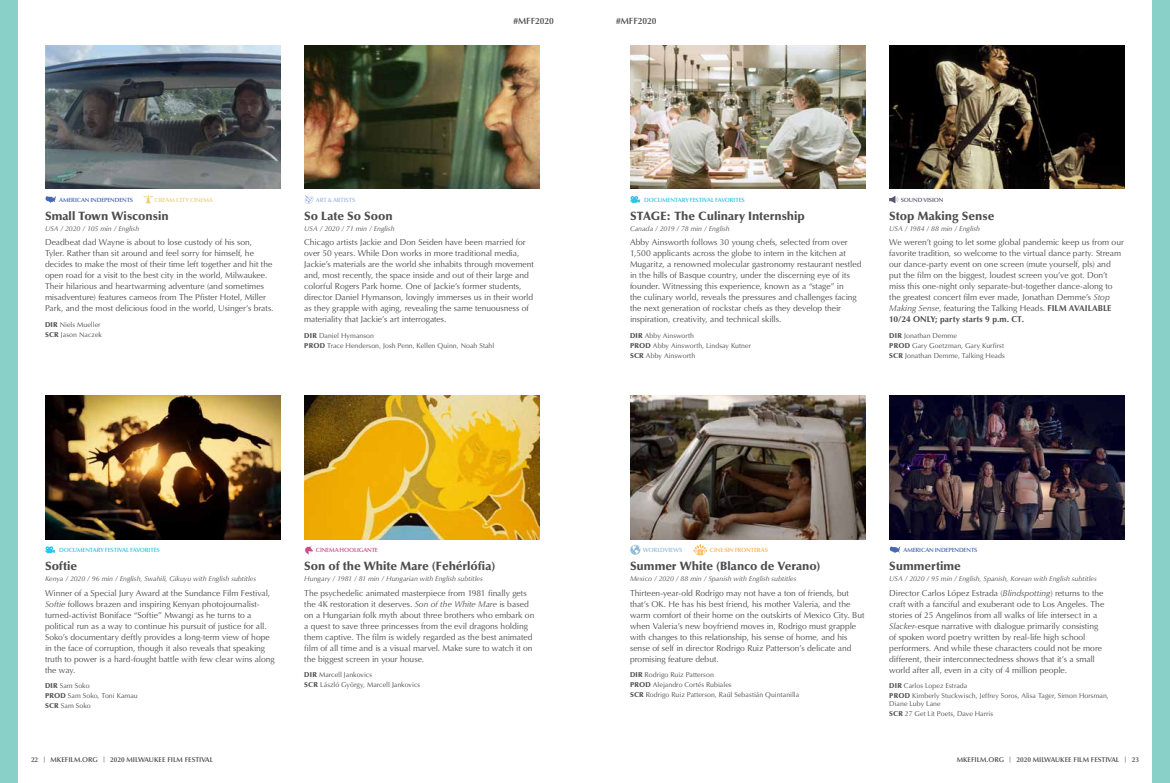
<style>
.page{position:relative;width:1170px;height:783px;background:#fff}
.page>*{position:absolute;margin:0;border:0;box-sizing:border-box;transform-origin:0 0}
.t1{font:900 12px "Optima LT Std";color:#4d4d4f}
.t2{font:600 9px "Optima LT Std";color:#4d4d4f}
.t3{font:8.5px/11px "Optima LT Std";color:#4d4d4f}
.t4{font:7px/9.8px "Optima LT Std";letter-spacing:.005em;color:#4d4d4f}
.t5{font:italic 7px "Optima LT Std";color:#4d4d4f}
.t6{font:600 7px "Optima LT Std";color:#4d4d4f}
.t7{font:600 6.1px "Optima LT Std";letter-spacing:-.02em;color:#2dc3e9}
.t8{font:600 6.1px "Optima LT Std";letter-spacing:-.02em;color:#4468b1}
.t9{font:600 6.1px "Optima LT Std";letter-spacing:-.02em;color:#c84b8a}
.t10{font:600 6.1px "Optima LT Std";letter-spacing:-.02em;color:#fbb04b}
.t11{font:600 6.1px "Optima LT Std";letter-spacing:-.015em;color:#ecce76}
.t12{font:600 6.1px "Optima LT Std";letter-spacing:-.02em;color:#a2b9e0}
.t13{font:600 6.1px "Optima LT Std";letter-spacing:-.02em;color:#5c5372}
.t14{font:600 6.1px "Optima LT Std";letter-spacing:-.02em;color:#94bbd8}
.s1{font-weight:900}
.s2{font-style:italic}
.s3{font-weight:700}
.s4{font-size:6px}
</style>
<div class="page">
<div style="left:1152px;top:0;width:18px;height:783px;background:#89d0c8"></div>
<div style="left:0;top:0;width:18px;height:783px;background:#89d0c8"></div>
<svg style="left:631px;top:196px;width:9px;height:7px"></svg>
<svg style="left:46px;top:546px;width:9px;height:7px"></svg>
<img style="left:304px;top:45px;width:236px;height:144px">
<svg style="left:305px;top:195px;width:8px;height:9px"></svg>
<svg style="left:45px;top:196px;width:11px;height:7px"></svg>
<svg style="left:143px;top:194px;width:11px;height:9px"></svg>
<img style="left:45px;top:45px;width:236px;height:144px">
<img style="left:304px;top:395px;width:236px;height:144px">
<img style="left:45px;top:395px;width:236px;height:144px">
<svg style="left:305px;top:545px;width:8px;height:10px"></svg>
<img style="left:889px;top:45px;width:236px;height:144px">
<img style="left:630px;top:45px;width:236px;height:144px">
<img style="left:889px;top:395px;width:236px;height:144px">
<img style="left:630px;top:395px;width:236px;height:144px">
<svg style="left:630px;top:545px;width:11px;height:10px"></svg>
<svg style="left:693px;top:544px;width:14px;height:11px"></svg>
<svg style="left:889px;top:196px;width:9px;height:7px"></svg>
<svg style="left:890px;top:546px;width:11px;height:7px"></svg>
<p class="t2" style="left:513px;top:16px;width:42px">#MFF2020</p>
<p class="t2" style="left:616px;top:15px;width:42px">#MFF2020</p>
<p class="t8" style="left:59px;top:196px;width:76px">AMERICAN INDEPENDENTS</p>
<p class="t11" style="left:155px;top:196px;width:60px">CREAM CITY CINEMA</p>
<p class="t12" style="left:316px;top:196px;width:41px">ART &amp; ARTISTS</p>
<h1 class="t1" style="left:45px;top:209px;width:125px">Small Town Wisconsin</h1>
<p class="t5" style="left:45px;top:224px;width:96px">USA / 2020 / 105 min / English</p>
<p class="t3" style="left:45px;top:237px;width:230px">Deadbeat dad Wayne is about to lose custody of his son, Tyler. Rather than sit around and feel sorry for himself, he decides to make the most of their time left together and hit the open road for a visit to the best city in the world, Milwaukee.<br>Their hilarious and heartwarming adventure (and sometimes misadventure) features cameos from The Pfister Hotel, Miller Park, and the most delicious food in the world, Usinger’s brats.</p>
<p class="t4" style="left:45px;top:320px;width:59px"><span class="s1">DIR</span> Niels Mueller<br><span class="s1">SCR</span> Jason Naczek</p>
<h1 class="t1" style="left:304px;top:209px;width:90px">So Late So Soon</h1>
<p class="t5" style="left:304px;top:224px;width:92px">USA / 2020 / 71 min / English</p>
<p class="t3" style="left:304px;top:237px;width:231px">Chicago artists Jackie and Don Seiden have been married for over 50 years. While Don works in more traditional media, Jackie’s materials are the world she inhabits through movement and, most recently, the space inside and out of their large and colorful Rogers Park home. One of Jackie’s former students, director Daniel Hymanson, lovingly immerses us in their world as they grapple with aging, revealing the same tenuousness of materiality that Jackie’s art interrogates.</p>
<p class="t4" style="left:304px;top:331px;width:192px"><span class="s1">DIR</span> Daniel Hymanson<br><span class="s1">PROD</span> Trace Henderson, Josh Penn, Kellen Quinn, Noah Stahl</p>
<p class="t7" style="left:644px;top:196px;width:102px">DOCUMENTARY FESTIVAL FAVORITES</p>
<h1 class="t1" style="left:630px;top:209px;width:176px">STAGE: The Culinary Internship</h1>
<p class="t5" style="left:630px;top:224px;width:101px">Canada / 2019 / 78 min / English</p>
<p class="t3" style="left:630px;top:237px;width:233px">Abby Ainsworth follows 30 young chefs, selected from over 1,500 applicants across the globe to intern in the kitchen at Mugaritz, a renowned molecular gastronomy restaurant nestled in the hills of Basque country, under the discerning eye of its founder. Witnessing this experience, known as a “stage” in<br>the culinary world, reveals the pressures and challenges facing the next generation of rockstar chefs as they develop their inspiration, creativity, and technical skills.</p>
<p class="t4" style="left:630px;top:331px;width:123px"><span class="s1">DIR</span> Abby Ainsworth<br><span class="s1">PROD</span> Abby Ainsworth, Lindsay Kutner<br><span class="s1">SCR</span> Abby Ainsworth</p>
<p class="t13" style="left:901px;top:196px;width:44px">SOUND VISION</p>
<h1 class="t1" style="left:889px;top:209px;width:107px">Stop Making Sense</h1>
<p class="t5" style="left:889px;top:224px;width:92px">USA / 1984 / 88 min / English</p>
<p class="t3" style="left:889px;top:237px;width:236px">We weren’t going to let some global pandemic keep us from our favorite tradition, so welcome to the virtual dance party. Stream our dance-party event on one screen (mute yourself, pls) and put the film on the biggest, loudest screen you’ve got. Don’t miss this one-night only separate-but-together dance-along to the greatest concert film ever made, Jonathan Demme’s <span class="s2">Stop Making Sense</span>, featuring the Talking Heads. <span class="s3">FILM AVAILABLE 10/24 ONLY; party starts 9 p.m. CT.</span></p>
<p class="t4" style="left:889px;top:331px;width:117px"><span class="s1">DIR</span> Jonathan Demme<br><span class="s1">PROD</span> Gary Goetzman, Gary Kurfirst<br><span class="s1">SCR</span> Jonathan Demme, Talking Heads</p>
<p class="t7" style="left:59px;top:546px;width:102px">DOCUMENTARY FESTIVAL FAVORITES</p>
<p class="t9" style="left:316px;top:546px;width:64px">CINEMA HOOLIGANTE</p>
<p class="t14" style="left:643px;top:546px;width:41px">WORLDVIEWS</p>
<p class="t10" style="left:710px;top:546px;width:60px">CINE SIN FRONTERAS</p>
<p class="t8" style="left:903px;top:546px;width:76px">AMERICAN INDEPENDENTS</p>
<h1 class="t1" style="left:45px;top:559px;width:34px">Softie</h1>
<p class="t5" style="left:45px;top:575px;width:213px">Kenya / 2020 / 96 min / English, Swahili, Gikuyu with English subtitles</p>
<p class="t3" style="left:45px;top:587px;width:231px">Winner of a Special Jury Award at the Sundance Film Festival, <span class="s2">Softie</span> follows brazen and inspiring Kenyan photojournalist&shy;turned-activist Boniface “Softie” Mwangi as he turns to a political run as a way to continue his pursuit of justice for all.<br>Soko’s documentary deftly provides a long-term view of hope in the face of corruption, though it also reveals that speaking truth to power is a hard-fought battle with few clear wins along the way.</p>
<p class="t4" style="left:45px;top:681px;width:94px"><span class="s1">DIR</span> Sam Soko<br><span class="s1">PROD</span> Sam Soko, Toni Kamau<br><span class="s1">SCR</span> Sam Soko</p>
<h1 class="t1" style="left:304px;top:559px;width:193px">Son of the White Mare (Fehérlófia)</h1>
<p class="t5" style="left:304px;top:575px;width:180px">Hungary / 1981 / 81 min / Hungarian with English subtitles</p>
<p class="t3" style="left:304px;top:587px;width:232px">The psychedelic animated masterpiece from 1981 finally gets the 4K restoration it deserves. <span class="s2">Son of the White Mare</span> is based on a Hungarian folk myth about three brothers who embark on a quest to save three princesses from the evil dragons holding them captive. The film is widely regarded as the best animated film of all time and is a visual marvel. Make sure to watch it on the biggest screen in your house.</p>
<p class="t4" style="left:304px;top:670px;width:118px"><span class="s1">DIR</span> Marcell Jankovics<br><span class="s1">SCR</span> László György, Marcell Jankovics</p>
<h1 class="t1" style="left:630px;top:559px;width:192px">Summer White (Blanco de Verano)</h1>
<p class="t5" style="left:630px;top:575px;width:168px">Mexico / 2020 / 88 min / Spanish with English subtitles</p>
<p class="t3" style="left:630px;top:587px;width:236px">Thirteen-year-old Rodrigo may not have a ton of friends, but that’s OK. He has his best friend, his mother Valeria, and the warm comfort of their home on the outskirts of Mexico City. But when Valeria’s new boyfriend moves in, Rodrigo must grapple with changes to this relationship, his sense of home, and his sense of self in director Rodrigo Ruiz Patterson’s delicate and promising feature debut.</p>
<p class="t4" style="left:630px;top:670px;width:171px"><span class="s1">DIR</span> Rodrigo Ruiz Patterson<br><span class="s1">PROD</span> Alejandro Cortés Rubiales<br><span class="s1">SCR</span> Rodrigo Ruiz Patterson, Raúl Sebastián Quintanilla</p>
<h1 class="t1" style="left:889px;top:559px;width:73px">Summertime</h1>
<p class="t5" style="left:889px;top:575px;width:209px">USA / 2020 / 95 min / English, Spanish, Korean with English subtitles</p>
<p class="t3" style="left:889px;top:587px;width:217px">Director Carlos López Estrada (<span class="s2">Blindspotting</span>) returns to the craft with a fanciful and exuberant ode to Los Angeles. The stories of 25 Angelinos from all walks of life intersect in a <span class="s2">Slacker</span>-esque narrative with dialogue primarily consisting of spoken word poetry written by real-life high school performers. And while these characters could not be more different, their interconnectedness shows that it’s a small world after all, even in a city of 4 million people.</p>
<p class="t4" style="left:889px;top:681px;width:221px"><span class="s1">DIR</span> Carlos Lopez Estrada<br><span class="s1">PROD</span> Kimberly Stuckwisch, Jeffrey Soros, Alisa Tager, Simon Horsman,</p>
<p class="t4" style="left:889px;top:699px;width:105px">Diane Luby Lane<br><span class="s1">SCR</span> 27 Get Lit Poets, Dave Harris</p>
<p class="t6" style="left:31px;top:755px;width:184px">22 <span class="s4">|</span> MKEFILM.ORG <span class="s4">|</span> 2020 MILWAUKEE FILM FESTIVAL</p>
<p class="t6" style="left:957px;top:755px;width:184px">MKEFILM.ORG <span class="s4">|</span> 2020 MILWAUKEE FILM FESTIVAL <span class="s4">|</span> 23</p>
</div>
